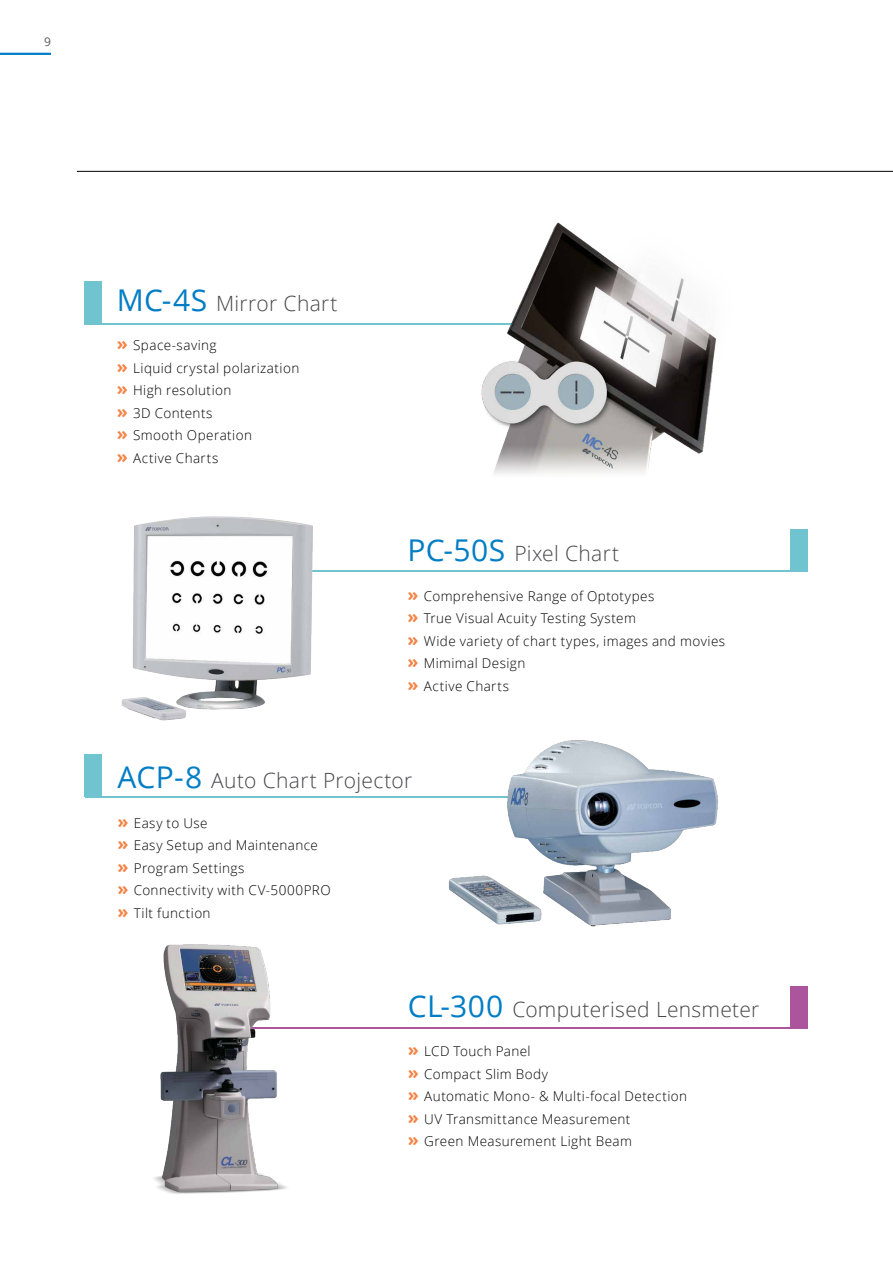
<style>
.page{position:relative;width:893px;height:1263px;background:#fff}
.page>*{position:absolute;margin:0;border:0;box-sizing:border-box;transform-origin:0 0}
.t1{font:300 21px "Open Sans";letter-spacing:.015em;color:#47464a}
.t2{font:300 13.5px/22.5px "Open Sans";letter-spacing:.03em;color:#000}
.t3{font:12px "Open Sans";color:#58595b}
.s1{font-weight:400;font-size:30px;color:#007dc5}
.s2{font-weight:700;font-size:18px;color:#f58345}
</style>
<div class="page">
<hr style="left:0;top:53px;width:51px;height:2px;background:#007dc5">
<hr style="left:212px;top:1027px;width:595px;height:2px;background:#ad559c">
<hr style="left:85px;top:796px;width:516px;height:2px;background:#70c4cf">
<img style="left:448px;top:740px;width:270px;height:187px">
<img style="left:154px;top:944px;width:134px;height:250px">
<hr style="left:85px;top:323px;width:507px;height:1px;background:#70c4cf">
<img style="left:474px;top:170px;width:297px;height:304px">
<hr style="left:213px;top:570px;width:594px;height:2px;background:#70c4cf">
<img style="left:121px;top:516px;width:192px;height:205px">
<div style="left:84px;top:281px;width:17px;height:42px;background:#70c4cf"></div>
<div style="left:790px;top:529px;width:17px;height:43px;background:#70c4cf"></div>
<div style="left:790px;top:986px;width:17px;height:43px;background:#ad559c"></div>
<div style="left:84px;top:754px;width:17px;height:43px;background:#70c4cf"></div>
<hr style="left:77px;top:171px;width:816px;height:1px;background:#000">
<p class="t3" style="left:44px;top:34px;width:8px">9</p>
<h1 class="t1" style="left:117px;top:289px;width:222px"><span class="s1">MC-4S</span> Mirror Chart</h1>
<p class="t2" style="left:117px;top:334px;width:184px"><span class="s2">»</span> Space-saving<br><span class="s2">»</span> Liquid crystal polarization <span class="s2">»</span> High resolution<br><span class="s2">»</span> 3D Contents<br><span class="s2">»</span> Smooth Operation<br><span class="s2">»</span> Active Charts</p>
<h1 class="t1" style="left:407px;top:539px;width:213px"><span class="s1">PC-50S</span> Pixel Chart</h1>
<p class="t2" style="left:407px;top:584px;width:319px"><span class="s2">»</span> Comprehensive Range of Optotypes<br><span class="s2">»</span> True Visual Acuity Testing System<br><span class="s2">»</span> Wide variety of chart types, images and movies <span class="s2">»</span> Mimimal Design<br><span class="s2">»</span> Active Charts</p>
<h1 class="t1" style="left:117px;top:766px;width:296px"><span class="s1">ACP-8</span> Auto Chart Projector</h1>
<p class="t2" style="left:117px;top:811px;width:215px"><span class="s2">»</span> Easy to Use<br><span class="s2">»</span> Easy Setup and Maintenance <span class="s2">»</span> Program Settings<br><span class="s2">»</span> Connectivity with CV-5000PRO <span class="s2">»</span> Tilt function</p>
<h1 class="t1" style="left:408px;top:994px;width:353px"><span class="s1">CL-300</span> Computerised Lensmeter</h1>
<p class="t2" style="left:408px;top:1039px;width:281px"><span class="s2">»</span> LCD Touch Panel<br><span class="s2">»</span> Compact Slim Body<br><span class="s2">»</span> Automatic Mono- &amp; Multi-focal Detection <span class="s2">»</span> UV Transmittance Measurement<br><span class="s2">»</span> Green Measurement Light Beam</p>
</div>
